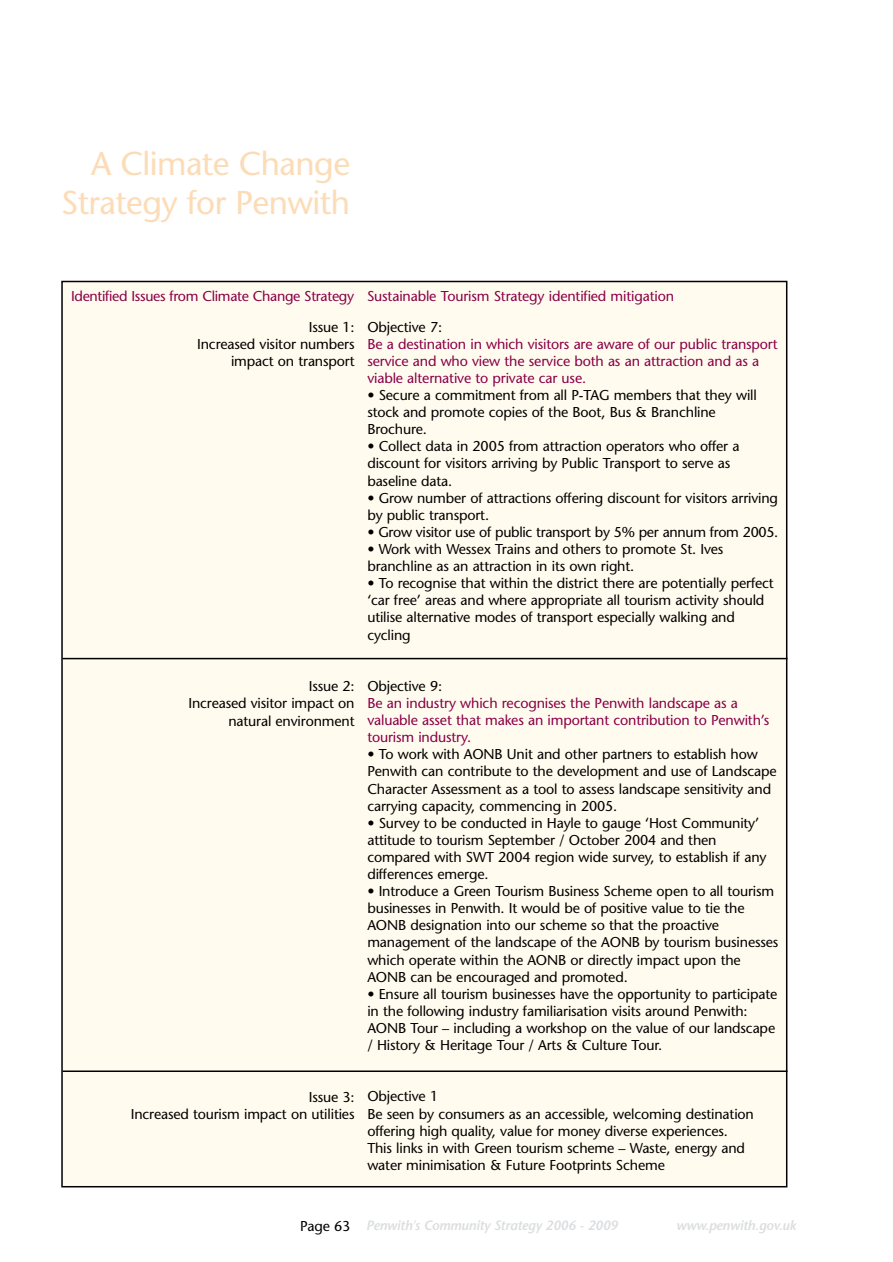
<style>
.page{position:relative;width:893px;height:1262px;background:#fff}
.page>*{position:absolute;margin:0;border:0;box-sizing:border-box;transform-origin:0 0}
.t1{font:33px/39.6px "Stone Sans";letter-spacing:-.015em;color:#fcdcb6;text-align:right}
.t2{font:14.25px/17.1px "Stone Sans";letter-spacing:-.01em;color:#000}
.t3{font:14.25px/17.1px "Stone Sans";letter-spacing:-.01em;color:#890048}
.t4{font:italic 600 13.5px "Stone Sans";letter-spacing:-.015em;color:#dbdddf}
.s1{font-weight:400;font-style:normal;font-size:14.25px;color:#000}
</style>
<div class="page">
<div style="left:62px;top:281px;width:724px;height:905px;background:#fffbee"></div>
<hr style="left:63px;top:658px;width:724px;height:1px;background:#000">
<hr style="left:63px;top:1070px;width:724px;height:2px;background:#000">
<h1 class="t1" style="left:61px;top:147px;width:290px">A Climate Change<br>Strategy for Penwith</h1>
<p class="t3" style="left:71px;top:289px;width:604px">Identified Issues from Climate Change Strategy Sustainable Tourism Strategy identified mitigation</p>
<p class="t2" style="left:197px;top:320px;width:159px;text-align:right">Issue 1:<br>Increased visitor numbers impact on transport</p>
<p class="t2" style="left:188px;top:679px;width:168px;text-align:right">Issue 2:<br>Increased visitor impact on natural environment</p>
<p class="t2" style="left:131px;top:1089px;width:225px;text-align:right">Issue 3:<br>Increased tourism impact on utilities</p>
<p class="t2" style="left:367px;top:320px;width:76px">Objective 7:</p>
<p class="t3" style="left:367px;top:337px;width:412px">Be a destination in which visitors are aware of our public transport service and who view the service both as an attraction and as a viable alternative to private car use.</p>
<p class="t2" style="left:367px;top:388px;width:391px">• Secure a commitment from all P-TAG members that they will stock and promote copies of the Boot, Bus &amp; Branchline<br>Brochure.</p>
<p class="t2" style="left:367px;top:439px;width:374px">• Collect data in 2005 from attraction operators who offer a discount for visitors arriving by Public Transport to serve as baseline data.</p>
<p class="t2" style="left:367px;top:491px;width:412px">• Grow number of attractions offering discount for visitors arriving by public transport.</p>
<p class="t2" style="left:367px;top:525px;width:412px">• Grow visitor use of public transport by 5% per annum from 2005.</p>
<p class="t2" style="left:367px;top:542px;width:357px">• Work with Wessex Trains and others to promote St. Ives branchline as an attraction in its own right.</p>
<p class="t2" style="left:367px;top:576px;width:408px">• To recognise that within the district there are potentially perfect ‘car free’ areas and where appropriate all tourism activity should utilise alternative modes of transport especially walking and cycling</p>
<p class="t2" style="left:367px;top:679px;width:76px">Objective 9:</p>
<p class="t3" style="left:367px;top:696px;width:403px">Be an industry which recognises the Penwith landscape as a valuable asset that makes an important contribution to Penwith’s tourism industry.</p>
<p class="t2" style="left:367px;top:747px;width:411px">• To work with AONB Unit and other partners to establish how Penwith can contribute to the development and use of Landscape Character Assessment as a tool to assess landscape sensitivity and carrying capacity, commencing in 2005.</p>
<p class="t2" style="left:367px;top:815px;width:400px">• Survey to be conducted in Hayle to gauge ‘Host Community’ attitude to tourism September / October 2004 and then compared with SWT 2004 region wide survey, to establish if any differences emerge.</p>
<p class="t2" style="left:367px;top:884px;width:412px">• Introduce a Green Tourism Business Scheme open to all tourism businesses in Penwith. It would be of positive value to tie the AONB designation into our scheme so that the proactive management of the landscape of the AONB by tourism businesses which operate within the AONB or directly impact upon the AONB can be encouraged and promoted.</p>
<p class="t2" style="left:367px;top:986px;width:411px">• Ensure all tourism businesses have the opportunity to participate in the following industry familiarisation visits around Penwith:<br>AONB Tour – including a workshop on the value of our landscape / History &amp; Heritage Tour / Arts &amp; Culture Tour.</p>
<p class="t2" style="left:367px;top:1089px;width:388px">Objective 1<br>Be seen by consumers as an accessible, welcoming destination offering high quality, value for money diverse experiences.<br>This links in with Green tourism scheme – Waste, energy and water minimisation &amp; Future Footprints Scheme</p>
<p class="t4" style="left:300px;top:1220px;width:319px"><span class="s1">Page 63</span> Penwith's Community Strategy 2006 - 2009</p>
<p class="t4" style="left:676px;top:1220px;width:121px">www.penwith.gov.uk</p>
</div>
